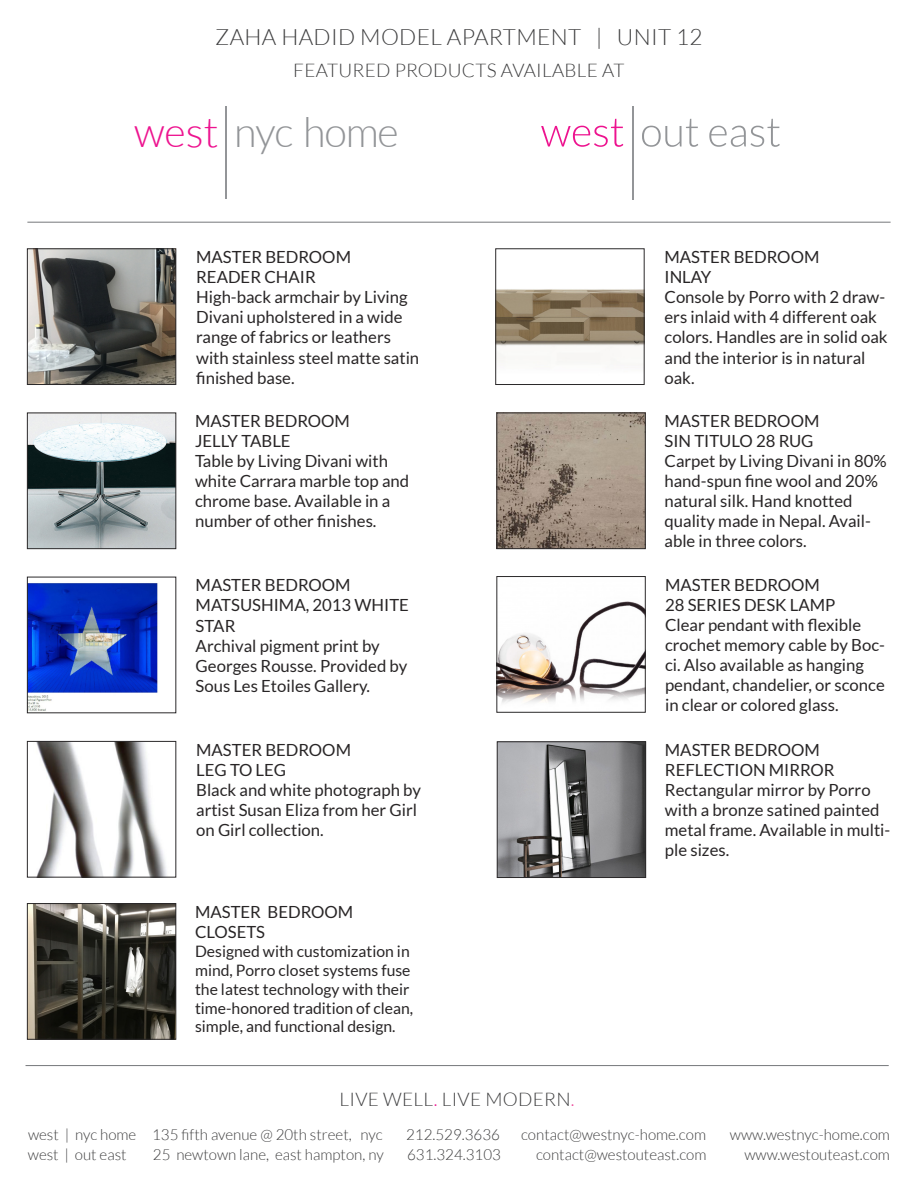
<style>
.page{position:relative;width:918px;height:1188px;background:#fff}
.page>*{position:absolute;margin:0;border:0;box-sizing:border-box;transform-origin:0 0}
.t1{font:300 41.55px "Lato";letter-spacing:-.025em;color:#939598}
.t2{font:300 22.5px "Lato";letter-spacing:.015em;color:#3e3e3f}
.t3{font:300 18.9px "Lato";letter-spacing:.015em;color:#3e3e3f}
.t4{font:16.8px/20.1px "Lato";color:#282526}
.t5{font:15.75px/18.9px "Lato";color:#282526}
.t6{font:300 15.15px "Lato";color:#3e3e3f}
.s1{color:#ed138f}
.s2{color:#ed4699}
</style>
<div class="page">
<svg style="left:541px;top:119px;width:82px;height:28px"></svg>
<svg style="left:642px;top:119px;width:56px;height:28px"></svg>
<svg style="left:709px;top:119px;width:71px;height:28px"></svg>
<hr style="left:633px;top:107px;width:1px;height:92px;background:#939598">
<hr style="left:226px;top:107px;width:1px;height:92px;background:#939598">
<img style="left:498px;top:601px;width:146px;height:102px">
<div style="left:496px;top:576px;width:150px;height:137px;border:1px solid #2b292a"></div>
<img style="left:499px;top:743px;width:145px;height:133px">
<div style="left:497px;top:741px;width:149px;height:137px;border:1px solid #2b292a"></div>
<img style="left:29px;top:583px;width:129px;height:128px">
<img style="left:36px;top:743px;width:131px;height:133px">
<div style="left:27px;top:741px;width:149px;height:137px;border:1px solid #2b292a"></div>
<img style="left:29px;top:905px;width:145px;height:133px">
<div style="left:27px;top:903px;width:149px;height:137px;border:1px solid #2b292a"></div>
<hr style="left:27px;top:222px;width:864px;height:1px;background:#76787b">
<hr style="left:26px;top:1065px;width:863px;height:1px;background:#76787b">
<img style="left:29px;top:250px;width:145px;height:133px">
<div style="left:27px;top:248px;width:149px;height:137px;border:1px solid #2b292a"></div>
<img style="left:497px;top:289px;width:146px;height:74px">
<div style="left:495px;top:248px;width:150px;height:137px;border:1px solid #2b292a"></div>
<img style="left:498px;top:415px;width:146px;height:132px">
<div style="left:496px;top:413px;width:150px;height:136px;border:1px solid #2b292a"></div>
<img style="left:29px;top:415px;width:145px;height:132px">
<div style="left:27px;top:413px;width:149px;height:136px;border:1px solid #2b292a"></div>
<p class="t2" style="left:215px;top:25px;width:489px">ZAHA HADID MODEL APARTMENT | UNIT 12</p>
<p class="t3" style="left:293px;top:60px;width:333px">FEATURED PRODUCTS AVAILABLE AT</p>
<p class="t1" style="left:134px;top:110px;width:266px"><span class="s1">west</span> nyc home</p>
<p class="t4" style="left:196px;top:247px;width:156px">MASTER BEDROOM</p>
<p class="t4" style="left:196px;top:267px;width:121px">READER CHAIR</p>
<p class="t4" style="left:196px;top:287px;width:225px">High-back armchair by Living<br>Divani upholstered in a wide range of fabrics or leathers with stainless steel matte satin finished base.</p>
<p class="t4" style="left:195px;top:411px;width:156px">MASTER BEDROOM</p>
<p class="t4" style="left:195px;top:431px;width:97px">JELLY TABLE</p>
<p class="t4" style="left:195px;top:451px;width:216px">Table by Living Divani with white Carrara marble top and chrome base. Available in a number of other finishes.</p>
<p class="t4" style="left:196px;top:575px;width:156px">MASTER BEDROOM</p>
<p class="t4" style="left:196px;top:595px;width:215px">MATSUSHIMA, 2013 WHITE<br>STAR</p>
<p class="t4" style="left:196px;top:635px;width:213px">Archival pigment print by<br>Georges Rousse. Provided by<br>Sous Les Etoiles Gallery.</p>
<p class="t4" style="left:196px;top:740px;width:156px">MASTER BEDROOM</p>
<p class="t4" style="left:196px;top:760px;width:92px">LEG TO LEG</p>
<p class="t4" style="left:196px;top:780px;width:226px">Black and white photograph by artist Susan Eliza from her Girl on Girl collection.</p>
<p class="t4" style="left:195px;top:902px;width:160px">MASTER BEDROOM</p>
<p class="t4" style="left:195px;top:922px;width:72px">CLOSETS</p>
<p class="t5" style="left:195px;top:942px;width:220px">Designed with customization in mind, Porro closet systems fuse the latest technology with their time-honored tradition of clean, simple, and functional design.</p>
<p class="t3" style="left:340px;top:1089px;width:237px">LIVE WELL<span class="s1">.</span> LIVE MODERN<span class="s2">.</span></p>
<p class="t4" style="left:665px;top:247px;width:156px">MASTER BEDROOM</p>
<p class="t4" style="left:665px;top:267px;width:48px">INLAY</p>
<p class="t4" style="left:665px;top:287px;width:225px">Console by Porro with 2 draw&shy;ers inlaid with 4 different oak colors. Handles are in solid oak and the interior is in natural oak.</p>
<p class="t4" style="left:665px;top:411px;width:156px">MASTER BEDROOM</p>
<p class="t4" style="left:665px;top:431px;width:151px">SIN TITULO 28 RUG</p>
<p class="t4" style="left:665px;top:451px;width:224px">Carpet by Living Divani in 80% hand-spun fine wool and 20% natural silk. Hand knotted quality made in Nepal. Avail&shy;able in three colors.</p>
<p class="t4" style="left:665px;top:574px;width:156px">MASTER BEDROOM</p>
<p class="t4" style="left:665px;top:594px;width:172px">28 SERIES DESK LAMP</p>
<p class="t4" style="left:665px;top:614px;width:221px">Clear pendant with flexible crochet memory cable by Boc&shy;ci. Also available as hanging pendant, chandelier, or sconce in clear or colored glass.</p>
<p class="t4" style="left:665px;top:740px;width:156px">MASTER BEDROOM</p>
<p class="t4" style="left:665px;top:760px;width:171px">REFLECTION MIRROR</p>
<p class="t4" style="left:665px;top:780px;width:227px">Rectangular mirror by Porro with a bronze satined painted metal frame. Available in multi&shy;ple sizes.</p>
<p class="t6" style="left:28px;top:1126px;width:110px">west | nyc home</p>
<p class="t6" style="left:152px;top:1126px;width:232px">135 fifth avenue @ 20th street, nyc</p>
<p class="t6" style="left:406px;top:1127px;width:95px">212.529.3636</p>
<p class="t6" style="left:521px;top:1127px;width:187px">contact@westnyc-home.com</p>
<p class="t6" style="left:730px;top:1127px;width:161px">www.westnyc-home.com</p>
<p class="t6" style="left:28px;top:1146px;width:100px">west | out east</p>
<p class="t6" style="left:153px;top:1146px;width:232px">25 newtown lane, east hampton, ny</p>
<p class="t6" style="left:407px;top:1146px;width:95px">631.324.3103</p>
<p class="t6" style="left:536px;top:1146px;width:172px">contact@westouteast.com</p>
<p class="t6" style="left:744px;top:1146px;width:147px">www.westouteast.com</p>
</div>
